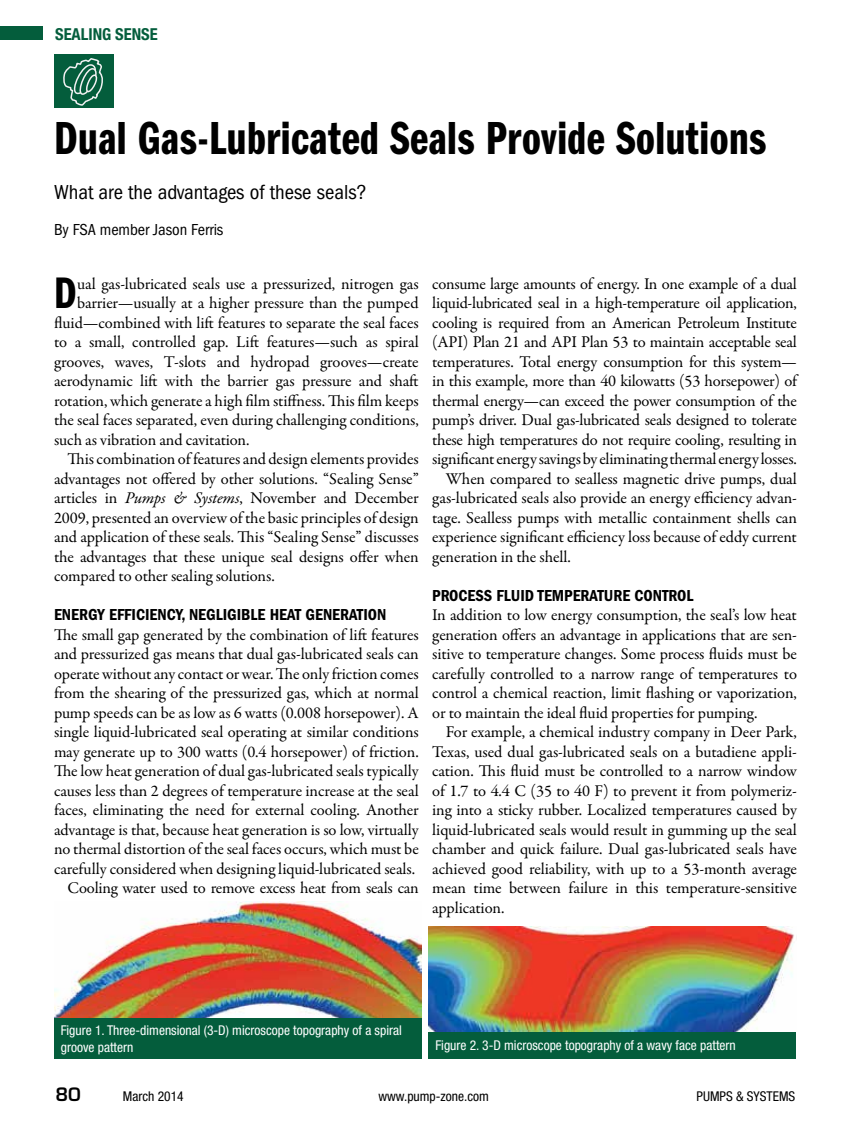
<style>
.page{position:relative;width:851px;height:1134px;background:#fff}
.page>*{position:absolute;margin:0;border:0;box-sizing:border-box;transform-origin:0 0}
.t1{font:48px "ITC Franklin Gothic Std Dm Cp";letter-spacing:.01em;color:#000}
.t2{font:45.75px "ITC Franklin Gothic Std Dm Cp";color:#000}
.t3{font:condensed 21px "ITC Franklin Gothic Std";color:#000}
.t4{font:600 18px "Eurostile LT Std";color:#000}
.t5{font:16.5px/19.5px "Garamond Premr Pro";letter-spacing:-.01em;color:#000;text-align:justify}
.t6{font:16.5px "ITC Franklin Gothic Std Dm Cd";color:#000}
.t7{font:condensed 16.5px "ITC Franklin Gothic Std";letter-spacing:-.005em;color:#000}
.t8{font:700 condensed 16.5px "Helvetica Neue LT Std";color:#045d3c}
.t9{font:condensed 13.5px/16.5px "Helvetica Neue LT Std";color:#fff}
.t10{font:condensed 13.5px "Helvetica Neue LT Std";color:#000}
.s1{font-style:italic}
</style>
<div class="page">
<div style="left:54px;top:54px;width:59px;height:54px;background:#045d3c"></div>
<svg style="left:63px;top:58px;width:40px;height:48px"></svg>
<div style="left:0;top:26px;width:42px;height:14px;background:#045d3c"></div>
<img style="left:54px;top:902px;width:367px;height:116px">
<img style="left:428px;top:927px;width:366px;height:105px">
<div style="left:54px;top:1018px;width:367px;height:41px;background:#045d3c"></div>
<div style="left:428px;top:1032px;width:368px;height:27px;background:#045d3c"></div>
<p class="t8" style="left:55px;top:24px;width:104px">SEALING SENSE</p>
<h1 class="t1" style="left:54px;top:112px;width:713px">Dual Gas-Lubricated Seals Provide Solutions</h1>
<p class="t3" style="left:54px;top:181px;width:314px">What are the advantages of these seals?</p>
<p class="t7" style="left:54px;top:221px;width:171px">By FSA member Jason Ferris</p>
<h2 class="t2" style="left:54px;top:268px;width:24px">D</h2>
<p class="t5" style="left:77px;top:274px;width:343px">ual gas-lubricated seals use a pressurized, nitrogen gas</p>
<p class="t5" style="left:77px;top:294px;width:343px">barrier—usually at a higher pressure than the pumped</p>
<p class="t5" style="left:54px;top:313px;width:366px">fluid—combined with lift features to separate the seal faces</p>
<p class="t5" style="left:54px;top:333px;width:366px">to a small, controlled gap. Lift features—such as spiral</p>
<p class="t5" style="left:54px;top:352px;width:366px">grooves, waves, T-slots and hydropad grooves—create</p>
<p class="t5" style="left:54px;top:372px;width:366px">aerodynamic lift with the barrier gas pressure and shaft</p>
<p class="t5" style="left:54px;top:391px;width:366px">rotation, which generate a high film stiffness. This film keeps</p>
<p class="t5" style="left:54px;top:411px;width:366px">the seal faces separated, even during challenging conditions,</p>
<p class="t5" style="left:54px;top:430px;width:197px">such as vibration and cavitation.</p>
<p class="t5" style="left:67px;top:450px;width:353px">This combination of features and design elements provides</p>
<p class="t5" style="left:54px;top:469px;width:366px">advantages not offered by other solutions. “Sealing Sense”</p>
<p class="t5" style="left:54px;top:489px;width:366px">articles in <span class="s1">Pumps &amp; Systems</span>, November and December</p>
<p class="t5" style="left:54px;top:508px;width:366px">2009, presented an overview of the basic principles of design</p>
<p class="t5" style="left:54px;top:528px;width:366px">and application of these seals. This “Sealing Sense” discusses</p>
<p class="t5" style="left:54px;top:547px;width:366px">the advantages that these unique seal designs offer when</p>
<p class="t5" style="left:54px;top:567px;width:222px">compared to other sealing solutions.</p>
<p class="t6" style="left:54px;top:605px;width:334px">ENERGY EFFICIENCY, NEGLIGIBLE HEAT GENERATION</p>
<p class="t5" style="left:54px;top:625px;width:366px;text-align:right">The small gap generated by the combination of lift features and pressurized gas means that dual gas-lubricated seals can operate without any contact or wear. The only friction comes from the shearing of the pressurized gas, which at normal pump speeds can be as low as 6 watts (0.008 horsepower). A single liquid-lubricated seal operating at similar conditions may generate up to 300 watts (0.4 horsepower) of friction.<br>The low heat generation of dual gas-lubricated seals typically causes less than 2 degrees of temperature increase at the seal faces, eliminating the need for external cooling. Another advantage is that, because heat generation is so low, virtually no thermal distortion of the seal faces occurs, which must be carefully considered when designing liquid-lubricated seals.<br>Cooling water used to remove excess heat from seals can</p>
<p class="t5" style="left:432px;top:274px;width:366px">consume large amounts of energy. In one example of a dual</p>
<p class="t5" style="left:432px;top:294px;width:366px">liquid-lubricated seal in a high-temperature oil application,</p>
<p class="t5" style="left:432px;top:313px;width:366px">cooling is required from an American Petroleum Institute</p>
<p class="t5" style="left:432px;top:333px;width:366px">(API) Plan 21 and API Plan 53 to maintain acceptable seal</p>
<p class="t5" style="left:432px;top:352px;width:366px">temperatures. Total energy consumption for this system—</p>
<p class="t5" style="left:432px;top:372px;width:366px">in this example, more than 40 kilowatts (53 horsepower) of</p>
<p class="t5" style="left:432px;top:391px;width:366px">thermal energy—can exceed the power consumption of the</p>
<p class="t5" style="left:432px;top:411px;width:366px">pump’s driver. Dual gas-lubricated seals designed to tolerate</p>
<p class="t5" style="left:432px;top:430px;width:366px">these high temperatures do not require cooling, resulting in</p>
<p class="t5" style="left:432px;top:450px;width:366px">significant energy savings by eliminating thermal energy losses.</p>
<p class="t5" style="left:445px;top:469px;width:353px">When compared to sealless magnetic drive pumps, dual</p>
<p class="t5" style="left:432px;top:489px;width:366px">gas-lubricated seals also provide an energy efficiency advan-</p>
<p class="t5" style="left:432px;top:508px;width:366px">tage. Sealless pumps with metallic containment shells can</p>
<p class="t5" style="left:432px;top:528px;width:366px">experience significant efficiency loss because of eddy current</p>
<p class="t5" style="left:432px;top:547px;width:140px">generation in the shell.</p>
<p class="t6" style="left:432px;top:586px;width:262px">PROCESS FLUID TEMPERATURE CONTROL</p>
<p class="t5" style="left:432px;top:606px;width:366px">In addition to low energy consumption, the seal’s low heat generation offers an advantage in applications that are sen&shy;sitive to temperature changes. Some process fluids must be carefully controlled to a narrow range of temperatures to control a chemical reaction, limit flashing or vaporization, or to maintain the ideal fluid properties for pumping.</p>
<p class="t5" style="left:432px;top:723px;width:366px;text-indent:13px">For example, a chemical industry company in Deer Park, Texas, used dual gas-lubricated seals on a butadiene appli&shy;cation. This fluid must be controlled to a narrow window of 1.7 to 4.4 C (35 to 40 F) to prevent it from polymeriz&shy;ing into a sticky rubber. Localized temperatures caused by liquid-lubricated seals would result in gumming up the seal chamber and quick failure. Dual gas-lubricated seals have achieved good reliability, with up to a 53-month average mean time between failure in this temperature-sensitive application.</p>
<p class="t9" style="left:61px;top:1022px;width:342px">Figure 1. Three-dimensional (3-D) microscope topography of a spiral groove pattern</p>
<p class="t9" style="left:435px;top:1037px;width:302px">Figure 2. 3-D microscope topography of a wavy face pattern</p>
<p class="t4" style="left:55px;top:1083px;width:27px">80</p>
<p class="t10" style="left:123px;top:1088px;width:62px">March 2014</p>
<p class="t10" style="left:378px;top:1088px;width:112px">www.pump-zone.com</p>
<p class="t10" style="left:696px;top:1088px;width:100px">PUMPS &amp; SYSTEMS</p>
</div>
